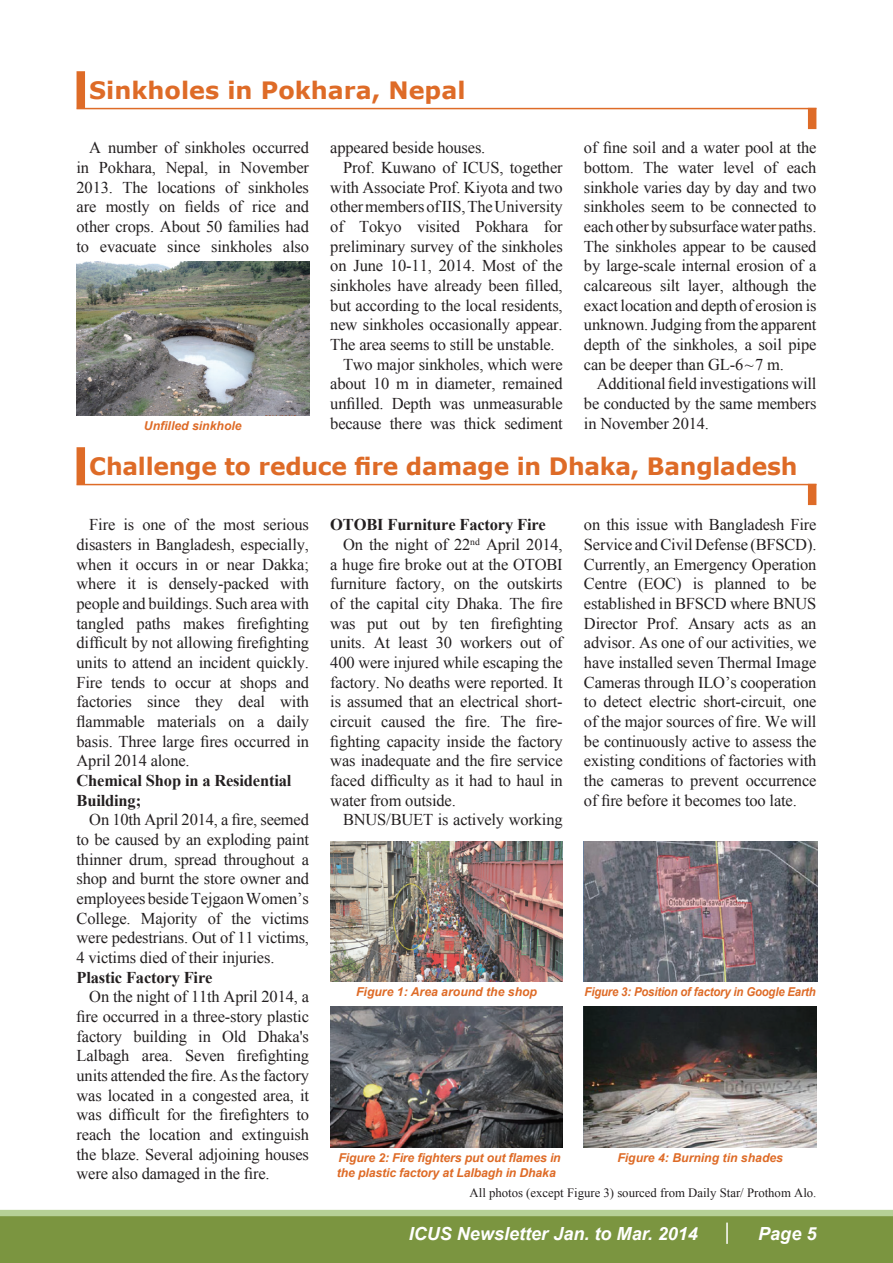
<style>
.page{position:relative;width:893px;height:1263px;background:#fff}
.page>*{position:absolute;margin:0;border:0;box-sizing:border-box;transform-origin:0 0}
.大見出し{font:700 23.85px "Verdana";letter-spacing:-.01em;color:#de6b27}
.t1{font:italic 700 18px "Arial";color:#fff}
.本文{font:16.5px/19.6px "Times New Roman";letter-spacing:-.01em;color:#231f20;text-align:justify}
.本文-2{font:700 16.5px/19.6px "Times New Roman";letter-spacing:-.01em;color:#231f20}
.本文-3{font:12.75px "Times New Roman";color:#231f20}
.キャプション-特色{font:italic 700 12.15px/14.9px "Arial";letter-spacing:-.01em;color:#de6b27}
.キャプション-特色-2{font:italic 700 12.15px "Arial";letter-spacing:-.01em;color:#de6b27;scale:.93 1}
</style>
<div class="page">
<div style="left:0;top:1210px;width:893px;height:53px;background:#7b9540"></div>
<div style="left:0;top:1210px;width:893px;height:6px;background:#b6d097"></div>
<hr style="left:726px;top:1222px;width:2px;height:22px;background:#fff">
<hr style="left:77px;top:484px;width:739px;height:1px;background:#de6b27">
<div style="left:77px;top:447px;width:8px;height:37px;background:#de6b27"></div>
<div style="left:808px;top:484px;width:8px;height:21px;background:#de6b27"></div>
<hr style="left:77px;top:108px;width:739px;height:1px;background:#de6b27">
<div style="left:77px;top:71px;width:8px;height:37px;background:#de6b27"></div>
<div style="left:808px;top:108px;width:8px;height:21px;background:#de6b27"></div>
<img style="left:77px;top:261px;width:232px;height:154px">
<img style="left:330px;top:841px;width:233px;height:140px">
<img style="left:330px;top:1007px;width:233px;height:140px">
<img style="left:584px;top:841px;width:233px;height:141px">
<img style="left:584px;top:1007px;width:232px;height:140px">
<p class="大見出し" style="left:89px;top:74px;width:378px">Sinkholes in Pokhara, Nepal</p>
<p class="本文" style="left:77px;top:138px;width:234px;text-indent:13px">A number of sinkholes occurred in Pokhara, Nepal, in November 2013. The locations of sinkholes are mostly on fields of rice and other crops. About 50 families had to evacuate since sinkholes also</p>
<p class="本文" style="left:330px;top:138px;width:157px">appeared beside houses.</p>
<p class="本文" style="left:330px;top:157px;width:234px;text-indent:13px">Prof. Kuwano of ICUS, together with Associate Prof. Kiyota and two other members of IIS, The University of Tokyo visited Pokhara for preliminary survey of the sinkholes on June 10-11, 2014. Most of the sinkholes have already been filled, but according to the local residents, new sinkholes occasionally appear.<br>The area seems to still be unstable.</p>
<p class="本文" style="left:330px;top:354px;width:234px;text-indent:13px">Two major sinkholes, which were about 10 m in diameter, remained unfilled. Depth was unmeasurable because there was thick sediment</p>
<p class="キャプション-特色" style="left:144px;top:419px;width:99px">Unfilled sinkhole</p>
<p class="本文" style="left:584px;top:138px;width:234px">of fine soil and a water pool at the bottom. The water level of each sinkhole varies day by day and two sinkholes seem to be connected to each other by subsurface water paths.<br>The sinkholes appear to be caused by large-scale internal erosion of a calcareous silt layer, although the exact location and depth of erosion is unknown. Judging from the apparent depth of the sinkholes, a soil pipe can be deeper than GL-6~7 m.</p>
<p class="本文" style="left:584px;top:374px;width:234px;text-indent:13px">Additional field investigations will be conducted by the same members in November 2014.</p>
<p class="大見出し" style="left:89px;top:450px;width:710px">Challenge to reduce fire damage in Dhaka, Bangladesh</p>
<p class="本文" style="left:77px;top:515px;width:234px;text-indent:13px">Fire is one of the most serious disasters in Bangladesh, especially, when it occurs in or near Dakka; where it is densely-packed with people and buildings. Such area with tangled paths makes firefighting difficult by not allowing firefighting units to attend an incident quickly.<br>Fire tends to occur at shops and factories since they deal with flammable materials on a daily basis. Three large fires occurred in April 2014 alone.</p>
<p class="本文-2" style="left:77px;top:770px;width:216px">Chemical Shop in a Residential<br>Building;</p>
<p class="本文" style="left:77px;top:810px;width:234px;text-indent:13px">On 10th April 2014, a fire, seemed to be caused by an exploding paint thinner drum, spread throughout a shop and burnt the store owner and employees beside Tejgaon Women’s College. Majority of the victims were pedestrians. Out of 11 victims, 4 victims died of their injuries.</p>
<p class="本文-2" style="left:77px;top:967px;width:137px">Plastic Factory Fire</p>
<p class="本文" style="left:77px;top:987px;width:234px;text-indent:13px">On the night of 11th April 2014, a fire occurred in a three-story plastic factory building in Old Dhaka's Lalbagh area. Seven firefighting units attended the fire. As the factory was located in a congested area, it was difficult for the firefighters to reach the location and extinguish the blaze. Several adjoining houses were also damaged in the fire.</p>
<p class="本文-2" style="left:330px;top:515px;width:217px">OTOBI Furniture Factory Fire</p>
<p class="本文" style="left:330px;top:534px;width:234px;text-indent:13px">On the night of 22<sup>nd</sup> April 2014, a huge fire broke out at the OTOBI furniture factory, on the outskirts of the capital city Dhaka. The fire was put out by ten firefighting units. At least 30 workers out of 400 were injured while escaping the factory. No deaths were reported. It is assumed that an electrical short&shy;circuit caused the fire. The fire&shy;fighting capacity inside the factory was inadequate and the fire service faced difficulty as it had to haul in water from outside.</p>
<p class="本文" style="left:343px;top:810px;width:221px">BNUS/BUET is actively working</p>
<p class="本文" style="left:584px;top:515px;width:234px">on this issue with Bangladesh Fire Service and Civil Defense (BFSCD).<br>Currently, an Emergency Operation Centre (EOC) is planned to be established in BFSCD where BNUS Director Prof. Ansary acts as an advisor. As one of our activities, we have installed seven Thermal Image Cameras through ILO’s cooperation to detect electric short-circuit, one of the major sources of fire. We will be continuously active to assess the existing conditions of factories with the cameras to prevent occurrence of fire before it becomes too late.</p>
<p class="キャプション-特色" style="left:356px;top:985px;width:182px">Figure 1: Area around the shop</p>
<p class="キャプション-特色-2" style="left:585px;top:984px;width:250px">Figure 3: Position of factory in Google Earth</p>
<p class="キャプション-特色" style="left:337px;top:1150px;width:225px">Figure 2: Fire fighters put out flames in the plastic factory at Lalbagh in Dhaka</p>
<p class="本文-3" style="left:470px;top:1184px;width:348px">All photos (except Figure 3) sourced from Daily Star/ Prothom Alo.</p>
<p class="キャプション-特色" style="left:617px;top:1151px;width:167px">Figure 4: Burning tin shades</p>
<p class="t1" style="left:409px;top:1221px;width:291px">ICUS Newsletter Jan. to Mar. 2014</p>
<p class="t1" style="left:758px;top:1221px;width:60px">Page 5</p>
</div>
